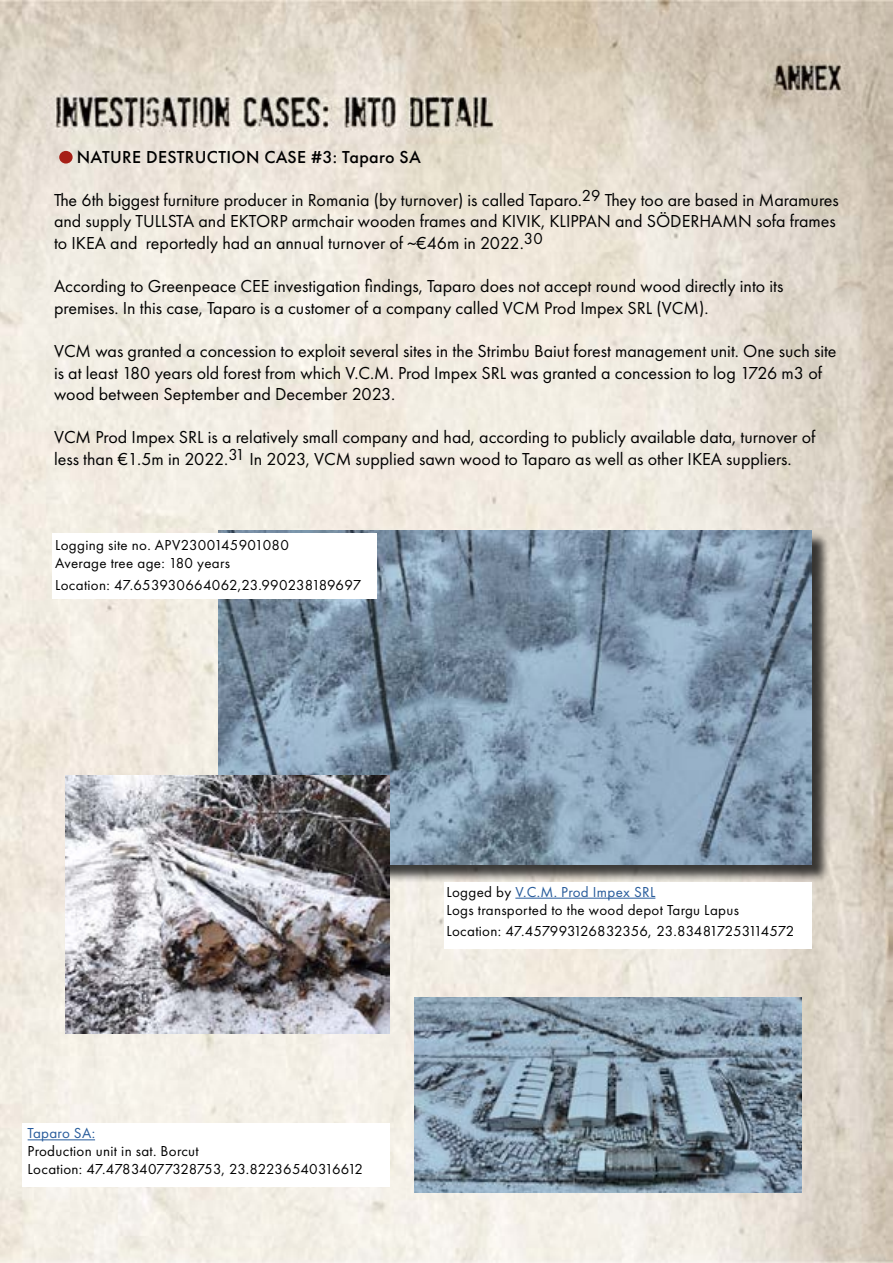
<style>
.page{position:relative;width:893px;height:1263px;background:#fff}
.page>*{position:absolute;margin:0;border:0;box-sizing:border-box;transform-origin:0 0}
.t1{font:18px/21.6px "Futura PT";color:#000}
.t2{font:500 18px "Futura PT";letter-spacing:.02em;color:#000}
.t3{font:15px/18px "Futura PT";letter-spacing:.02em;color:#000}
.t4{font:15px "Futura PT";letter-spacing:-.015em;color:#000}
.t5{font:15px "Futura PT";letter-spacing:.02em;color:#275b9b}
.s1{color:#275b9b}
</style>
<div class="page">
<img style="left:0;top:0;width:893px;height:1262px">
<div style="left:59px;top:151px;width:14px;height:13px;background:#a61f16;border-radius:50%"></div>
<div style="left:221px;top:532px;width:610px;height:351px;background:#000;opacity:.75"></div>
<img style="left:219px;top:530px;width:593px;height:334px">
<div style="left:53px;top:533px;width:324px;height:66px;background:#fff"></div>
<img style="left:66px;top:776px;width:323px;height:257px">
<div style="left:444px;top:882px;width:368px;height:66px;background:#fff"></div>
<hr style="left:515px;top:898px;width:140px;height:1px;background:#275b9b">
<img style="left:415px;top:997px;width:387px;height:195px">
<div style="left:22px;top:1124px;width:368px;height:63px;background:#fff"></div>
<hr style="left:28px;top:1139px;width:67px;height:1px;background:#275b9b">
<p class="t2" style="left:77px;top:146px;width:346px">NATURE DESTRUCTION CASE #3: Taparo SA</p>
<p class="t1" style="left:54px;top:189px;width:786px">The 6th biggest furniture producer in Romania (by turnover) is called Taparo.<sup>29</sup> They too are based in Maramures and supply TULLSTA and EKTORP armchair wooden frames and KIVIK, KLIPPAN and SÖDERHAMN sofa frames to IKEA and reportedly had an annual turnover of ~€46m in 2022.<sup>30</sup></p>
<p class="t1" style="left:54px;top:275px;width:731px">According to Greenpeace CEE investigation findings, Taparo does not accept round wood directly into its premises. In this case, Taparo is a customer of a company called VCM Prod Impex SRL (VCM).</p>
<p class="t1" style="left:54px;top:340px;width:784px">VCM was granted a concession to exploit several sites in the Strimbu Baiut forest management unit. One such site is at least 180 years old forest from which V.C.M. Prod Impex SRL was granted a concession to log 1726 m3 of wood between September and December 2023.</p>
<p class="t1" style="left:54px;top:426px;width:763px">VCM Prod Impex SRL is a relatively small company and had, according to publicly available data, turnover of less than €1.5m in 2022.<sup>31</sup> In 2023, VCM supplied sawn wood to Taparo as well as other IKEA suppliers.</p>
<p class="t3" style="left:55px;top:536px;width:235px">Logging site no. APV2300145901080<br>Average tree age: 180 years</p>
<p class="t3" style="left:55px;top:576px;width:308px">Location: 47.653930664062,23.990238189697</p>
<p class="t5" style="left:28px;top:1124px;width:69px">Taparo SA:</p>
<p class="t3" style="left:28px;top:1142px;width:337px">Production unit in sat. Borcut<br>Location: 47.47834077328753, 23.82236540316612</p>
<p class="t3" style="left:446px;top:882px;width:294px">Logged by <span class="s1">V.C.M. Prod Impex SRL<br></span>Logs transported to the wood depot Targu Lapus</p>
<p class="t4" style="left:446px;top:922px;width:349px">Location: 47.457993126832356, 23.834817253114572</p>
</div>
